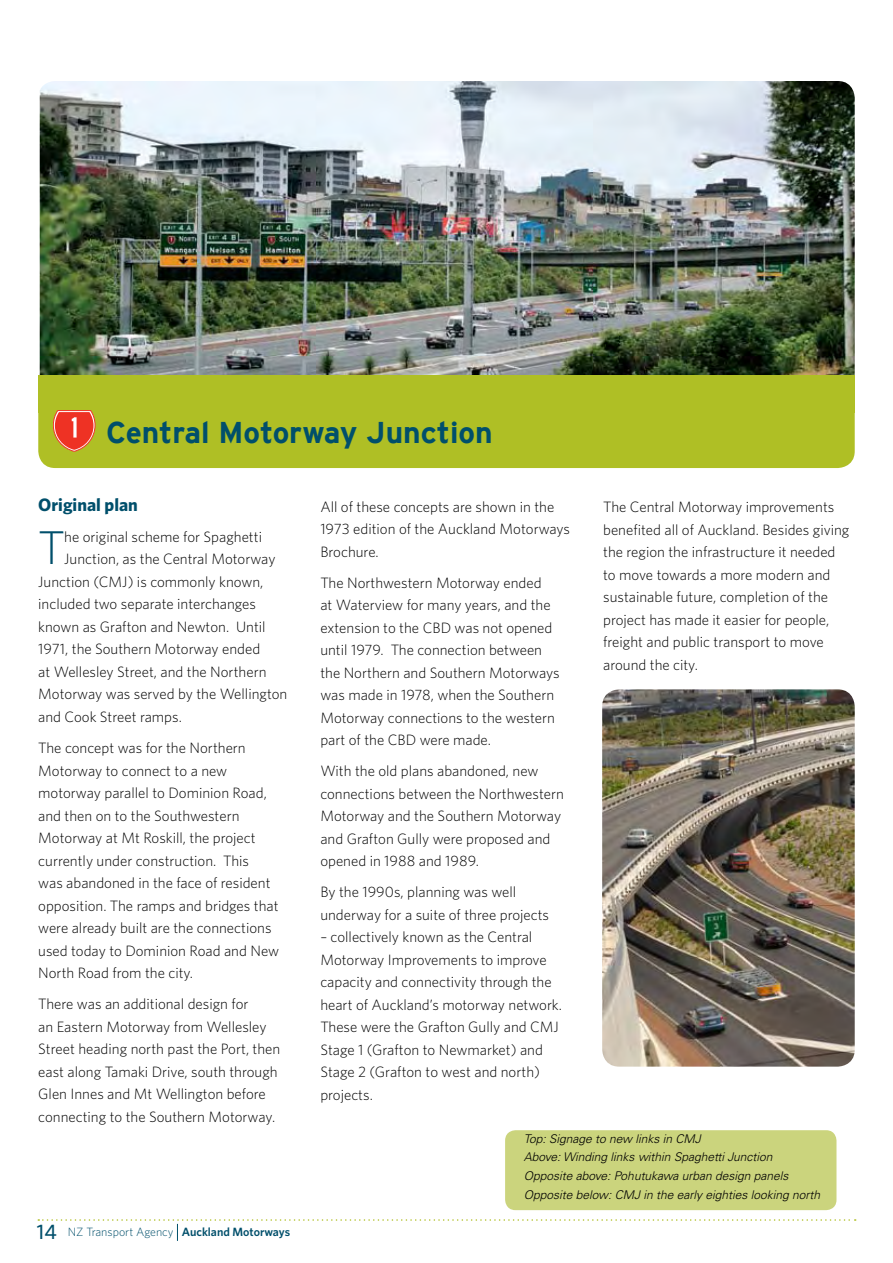
<style>
.page{position:relative;width:893px;height:1263px;background:#fff}
.page>*{position:absolute;margin:0;border:0;box-sizing:border-box;transform-origin:0 0}
.t1{font:300 47.4px "Whitney";color:#004f6b}
.t2{font:700 30px "Interstate";color:#004f6b}
.t3{font:700 18px "Whitney";color:#004f6b}
.t4{font:300 15px/22.5px "Whitney";color:#000}
.t5{font:italic 300 12px/18.6px "Univers LT Std";color:#000}
.t6{font:300 12px "Whitney";color:#004f6b}
.s1{font-weight:500;font-size:21px}
.s2{font-weight:600}
</style>
<div class="page">
<div style="left:505px;top:1130px;width:331px;height:80px;background:#cbd47d;border-radius:10px"></div>
<img style="left:40px;top:81px;width:815px;height:295px">
<div style="left:38px;top:381px;width:817px;height:87px;background:#afbf25;border-radius:17px"></div>
<div style="left:38px;top:376px;width:817px;height:37px;background:#afbf25"></div>
<svg style="left:38px;top:1219px;width:818px;height:22px"></svg>
<img style="left:602px;top:689px;width:253px;height:378px">
<svg style="left:53px;top:410px;width:42px;height:41px;background:#e5613d"></svg>
<h2 class="t2" style="left:106px;top:415px;width:388px">Central Motorway Junction</h2>
<p class="t3" style="left:38px;top:494px;width:101px">Original plan</p>
<h1 class="t1" style="left:38px;top:519px;width:28px">T</h1>
<p class="t4" style="left:64px;top:525px;width:199px">he original scheme for Spaghetti</p>
<p class="t4" style="left:64px;top:548px;width:213px">Junction, as the Central Motorway</p>
<p class="t4" style="left:38px;top:570px;width:227px">Junction (CMJ) is commonly known,</p>
<p class="t4" style="left:38px;top:593px;width:219px">included two separate interchanges</p>
<p class="t4" style="left:38px;top:615px;width:229px">known as Grafton and Newton. Until</p>
<p class="t4" style="left:38px;top:638px;width:223px">1971, the Southern Motorway ended</p>
<p class="t4" style="left:38px;top:660px;width:230px">at Wellesley Street, and the Northern</p>
<p class="t4" style="left:38px;top:683px;width:251px">Motorway was served by the Wellington</p>
<p class="t4" style="left:38px;top:705px;width:145px">and Cook Street ramps.</p>
<p class="t4" style="left:38px;top:736px;width:242px">The concept was for the Northern Motorway to connect to a new motorway parallel to Dominion Road, and then on to the Southwestern Motorway at Mt Roskill, the project currently under construction. This<br>was abandoned in the face of resident opposition. The ramps and bridges that were already built are the connections used today to Dominion Road and New North Road from the city.</p>
<p class="t4" style="left:38px;top:992px;width:244px">There was an additional design for<br>an Eastern Motorway from Wellesley Street heading north past the Port, then east along Tamaki Drive, south through Glen Innes and Mt Wellington before connecting to the Southern Motorway.</p>
<p class="t4" style="left:320px;top:495px;width:251px">All of these concepts are shown in the<br>1973 edition of the Auckland Motorways<br>Brochure.</p>
<p class="t4" style="left:320px;top:571px;width:241px">The Northwestern Motorway ended<br>at Waterview for many years, and the extension to the CBD was not opened until 1979. The connection between the Northern and Southern Motorways was made in 1978, when the Southern Motorway connections to the western part of the CBD were made.</p>
<p class="t4" style="left:320px;top:759px;width:245px">With the old plans abandoned, new connections between the Northwestern Motorway and the Southern Motorway and Grafton Gully were proposed and opened in 1988 and 1989.</p>
<p class="t4" style="left:320px;top:880px;width:230px">By the 1990s, planning was well underway for a suite of three projects</p>
<p class="t4" style="left:320px;top:925px;width:243px">– collectively known as the Central<br>Motorway Improvements to improve capacity and connectivity through the heart of Auckland’s motorway network.<br>These were the Grafton Gully and CMJ<br>Stage 1 (Grafton to Newmarket) and<br>Stage 2 (Grafton to west and north) projects.</p>
<p class="t4" style="left:603px;top:495px;width:248px">The Central Motorway improvements benefited all of Auckland. Besides giving the region the infrastructure it needed to move towards a more modern and sustainable future, completion of the project has made it easier for people, freight and public transport to move around the city.</p>
<p class="t6" style="left:37px;top:1225px;width:255px"><span class="s1">14</span> NZ Transport Agency <span class="s2">Auckland Motorways</span></p>
<p class="t5" style="left:524px;top:1129px;width:298px">Top: Signage to new links in CMJ<br>Above: Winding links within Spaghetti Junction Opposite above: Pohutukawa urban design panels Opposite below: CMJ in the early eighties looking north</p>
</div>
